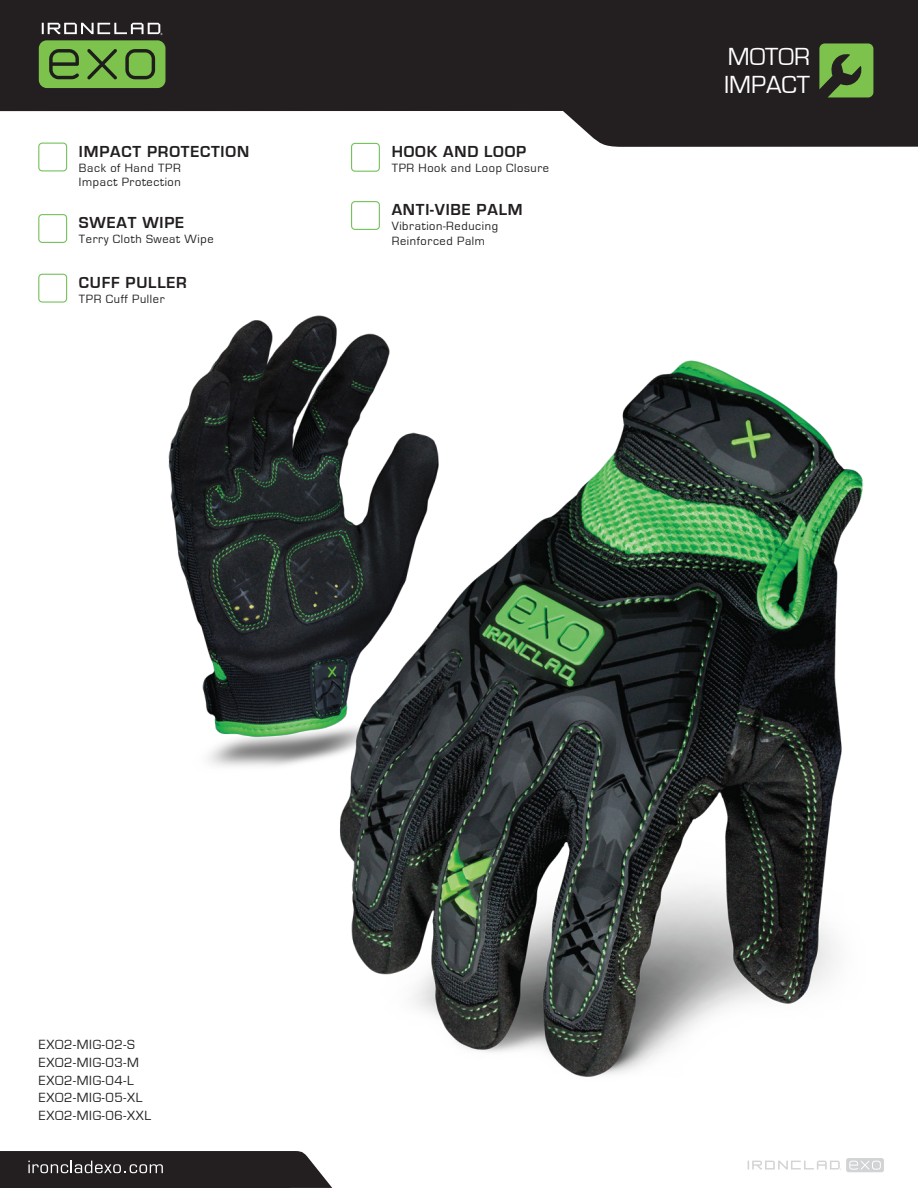
<style>
.page{position:relative;width:918px;height:1188px;background:#fff}
.page>*{position:absolute;margin:0;border:0;box-sizing:border-box;transform-origin:0 0}
.t1{font:25.5px/28.5px "Eurostile";color:#fff}
.t2{font:700 16.5px "Eurostile";letter-spacing:.05em;color:#231f20}
.t3{font:13.8px/17.9px "Eurostile";letter-spacing:.05em;color:#231f20}
.t4{font:12.3px/14.9px "Eurostile";letter-spacing:.05em;color:#231f20}
</style>
<div class="page">
<div style="left:38px;top:274px;width:29px;height:29px;border:1px solid #75c15c;border-radius:3px"></div>
<div style="left:351px;top:143px;width:29px;height:29px;border:1px solid #75c15c;border-radius:3px"></div>
<div style="left:351px;top:201px;width:29px;height:29px;border:1px solid #75c15c;border-radius:3px"></div>
<div style="left:38px;top:143px;width:29px;height:28px;border:1px solid #75c15c;border-radius:3px"></div>
<div style="left:38px;top:214px;width:29px;height:29px;border:1px solid #75c15c;border-radius:3px"></div>
<svg style="left:0;top:0;width:918px;height:147px;fill:#231f20"></svg>
<div style="left:39px;top:40px;width:126px;height:48px;background:#7cc24d;border-radius:8px"></div>
<svg style="left:49px;top:49px;width:30px;height:30px"></svg>
<svg style="left:87px;top:49px;width:30px;height:31px"></svg>
<svg style="left:125px;top:49px;width:30px;height:30px"></svg>
<svg style="left:42px;top:23px;width:121px;height:12px"></svg>
<svg style="left:0;top:1151px;width:332px;height:37px;background:#343031"></svg>
<svg style="left:748px;top:1161px;width:93px;height:9px"></svg>
<div style="left:846px;top:1158px;width:38px;height:14px;background:#d1d3d4;border-radius:2px"></div>
<svg style="left:849px;top:1161px;width:32px;height:9px"></svg>
<svg style="left:819px;top:43px;width:54px;height:54px;background:#649640"></svg>
<img style="left:168px;top:315px;width:695px;height:762px">
<h2 class="t2" style="left:79px;top:142px;width:172px">IMPACT PROTECTION</h2>
<p class="t4" style="left:79px;top:160px;width:103px">Back of Hand TPR<br>Impact Protection</p>
<h2 class="t2" style="left:79px;top:214px;width:107px">SWEAT WIPE</h2>
<p class="t4" style="left:79px;top:232px;width:136px">Terry Cloth Sweat Wipe</p>
<h2 class="t2" style="left:79px;top:274px;width:109px">CUFF PULLER</h2>
<p class="t4" style="left:79px;top:292px;width:87px">TPR Cuff Puller</p>
<h2 class="t2" style="left:392px;top:143px;width:136px">HOOK AND LOOP</h2>
<p class="t4" style="left:392px;top:161px;width:159px">TPR Hook and Loop Closure</p>
<h2 class="t2" style="left:392px;top:201px;width:132px">ANTI-VIBE PALM</h2>
<p class="t4" style="left:392px;top:219px;width:108px">Vibration-Reducing<br>Reinforced Palm</p>
<h1 class="t1" style="left:724px;top:43px;width:87px">MOTOR<br>IMPACT</h1>
<p class="t3" style="left:39px;top:1036px;width:114px">EXO2-MIG-02-S<br>EXO2-MIG-03-M<br>EXO2-MIG-04-L<br>EXO2-MIG-05-XL<br>EXO2-MIG-06-XXL</p>
</div>
